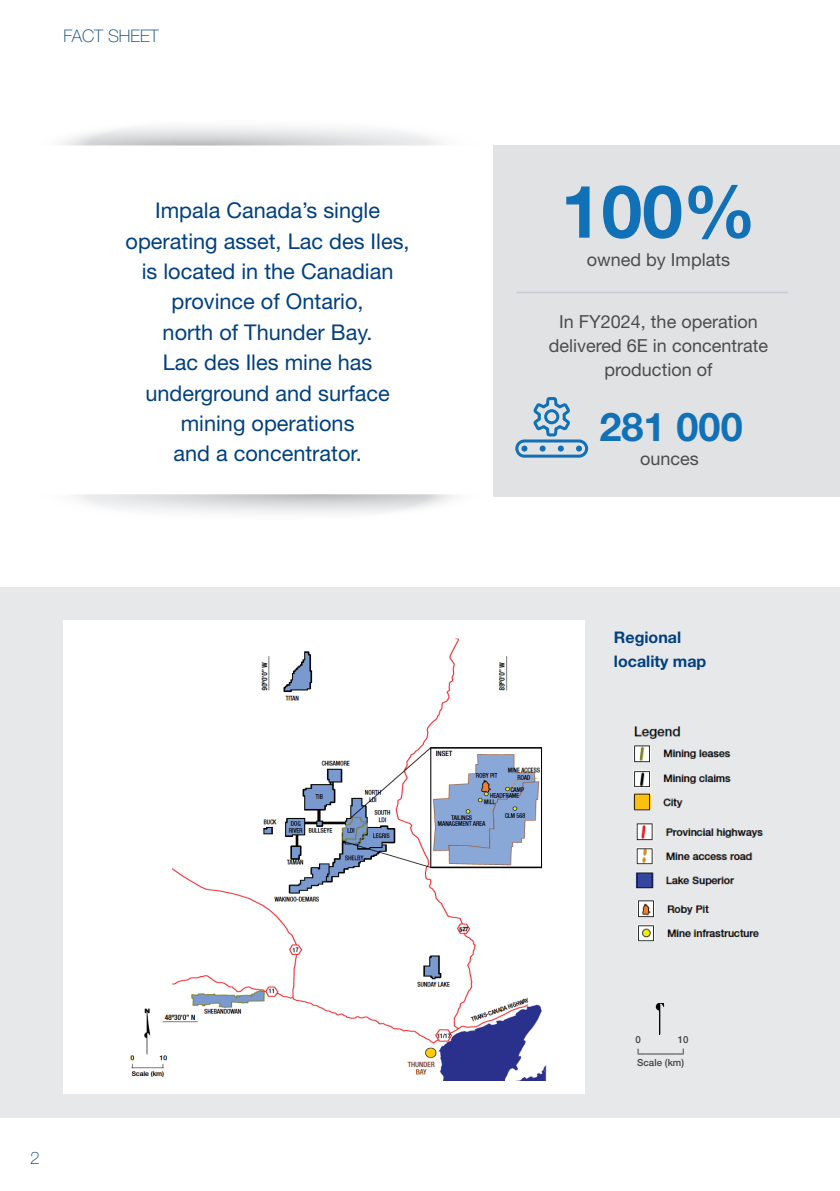
<style>
.page{position:relative;width:840px;height:1191px;background:#fff}
.page>*{position:absolute;margin:0;border:0;box-sizing:border-box;transform-origin:0 0}
.t1{font:700 73px "Helvetica Neue LT Std";color:#1071b7}
.t2{font:700 39.6px "Helvetica Neue LT Std";color:#1071b7}
.t3{font:21.8px/30.4px "Helvetica Neue LT Std";color:#014081;text-align:center}
.t4{font:18px/24px "Helvetica Neue LT Std";color:#4b4c4d;text-align:center}
.t5{font:100 17.2px "Helvetica Neue LT Std";color:#014081}
.t6{font:700 16px/24px "Helvetica Neue LT Std";color:#014081}
.t7{font:500 9.8px "Helvetica Neue LT Std";letter-spacing:.005em;color:#414042}
</style>
<div class="page">
<div style="left:0;top:587px;width:839px;height:530px;background:#e7e8e9"></div>
<div style="left:493px;top:145px;width:346px;height:351px;background:#e1e2e4"></div>
<hr style="left:516px;top:292px;width:271px;height:1px;background:#c5cbd2">
<svg style="left:515px;top:397px;width:72px;height:60px"></svg>
<div style="left:63px;top:620px;width:521px;height:473px;background:#fff"></div>
<svg style="left:655px;top:1003px;width:8px;height:31px"></svg>
<svg style="left:637px;top:1048px;width:8px;height:6px"></svg>
<hr style="left:645px;top:1053px;width:30px;height:1px;background:#414042">
<svg style="left:675px;top:1048px;width:8px;height:6px"></svg>
<img style="left:130px;top:638px;width:417px;height:443px">
<img style="left:633px;top:726px;width:98px;height:85px">
<img style="left:635px;top:823px;width:129px;height:66px">
<img style="left:637px;top:900px;width:122px;height:42px">
<svg style="left:130px;top:638px;width:99px;height:158px"></svg>
<p class="t5" style="left:64px;top:26px;width:97px">FACT SHEET</p>
<p class="t3" style="left:125px;top:195px;width:285px">Impala Canada’s single operating asset, Lac des Iles, is located in the Canadian province of Ontario,<br>north of Thunder Bay.<br>Lac des Iles mine has underground and surface mining operations<br>and a concentrator.</p>
<h1 class="t1" style="left:560px;top:166px;width:196px">100%</h1>
<p class="t4" style="left:586px;top:248px;width:145px">owned by Implats</p>
<p class="t4" style="left:548px;top:309px;width:221px">In FY2024, the operation delivered 6E in concentrate production of</p>
<h2 class="t2" style="left:599px;top:403px;width:145px">281 000</h2>
<p class="t4" style="left:640px;top:446px;width:60px">ounces</p>
<p class="t6" style="left:613px;top:625px;width:94px">Regional locality map</p>
<p class="t5" style="left:30px;top:1147px;width:11px">2</p>
<p class="t7" style="left:635px;top:1034px;width:7px">0</p>
<p class="t7" style="left:677px;top:1034px;width:12px">10</p>
<p class="t7" style="left:636px;top:1057px;width:49px">Scale (km)</p>
</div>
